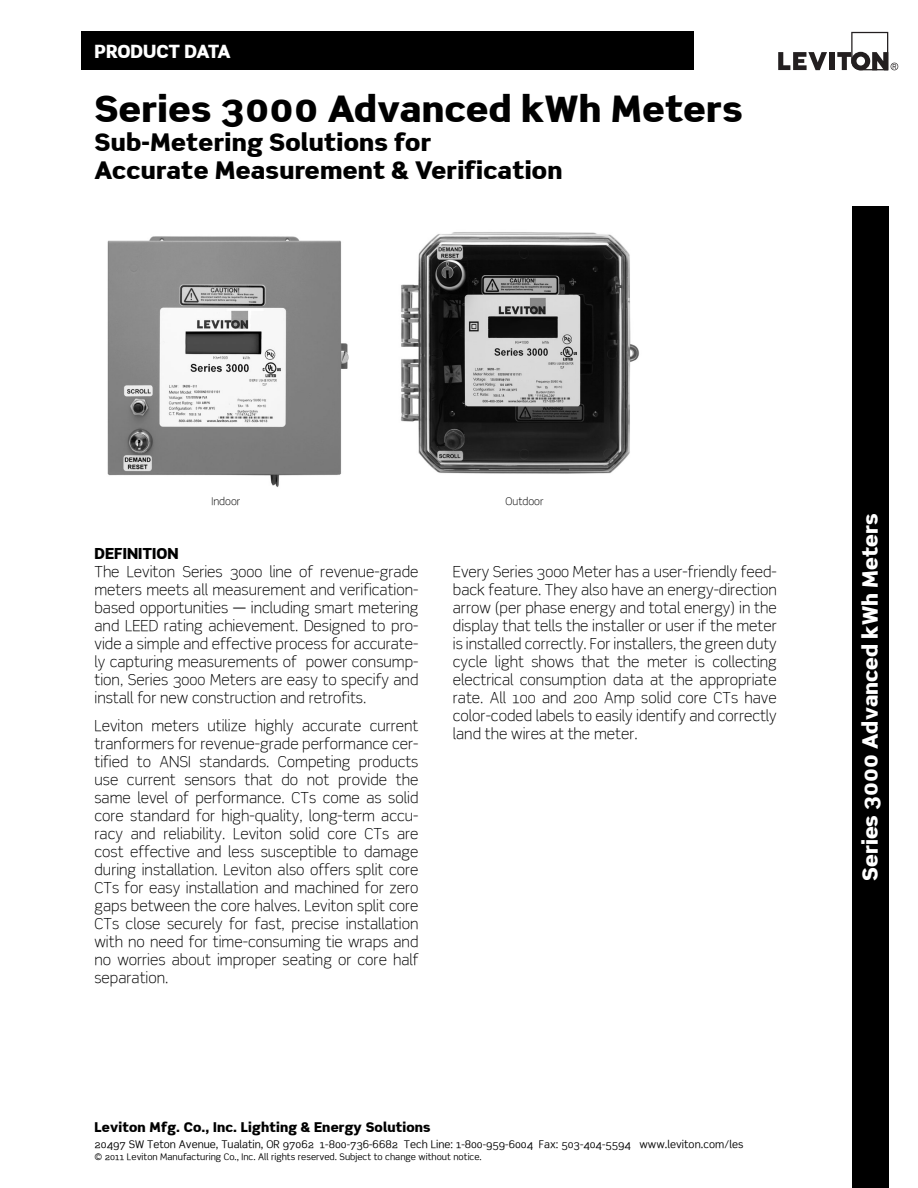
<style>
.page{position:relative;width:918px;height:1188px;background:#fff}
.page>*{position:absolute;margin:0;border:0;box-sizing:border-box;transform-origin:0 0}
.t1{font:900 36px "Scene";letter-spacing:.01em;color:#000}
.t2{font:900 24px/28.5px "Scene";letter-spacing:.01em;color:#000}
.t3{font:900 21px "Scene";color:#fff}
.t4{font:900 18px "Scene";letter-spacing:-.02em;color:#fff}
.t5{font:300 15px/18px "Scene";color:#000;text-align:justify}
.t6{font:900 15px "Scene";color:#000}
.t7{font:900 13.35px "Scene";letter-spacing:.01em;color:#000}
.t8{font:10.5px "Scene";color:#000}
.t9{font:300 10.5px "Scene";color:#000}
.t10{font:9px "Scene";color:#000}
</style>
<div class="page">
<svg style="left:778px;top:52px;width:49px;height:18px"></svg>
<div style="left:829px;top:52px;width:5px;height:18px;background:#231f20"></div>
<svg style="left:837px;top:32px;width:61px;height:38px"></svg>
<div style="left:81px;top:32px;width:613px;height:38px;background:#000"></div>
<div style="left:852px;top:207px;width:36px;height:981px;background:#000"></div>
<img style="left:401px;top:232px;width:238px;height:242px">
<img style="left:107px;top:236px;width:242px;height:251px">
<p class="t4" style="left:94px;top:40px;width:138px">product data</p>
<h1 class="t1" style="left:94px;top:86px;width:650px">Series 3000 Advanced kWh Meters</h1>
<h2 class="t2" style="left:94px;top:127px;width:469px">Sub-Metering Solutions for<br>Accurate Measurement &amp; Verification</h2>
<p class="t9" style="left:212px;top:495px;width:30px">Indoor</p>
<p class="t9" style="left:506px;top:495px;width:40px">Outdoor</p>
<p class="t6" style="left:94px;top:544px;width:86px">Definition</p>
<p class="t5" style="left:94px;top:563px;width:326px">The Leviton Series 3000 line of revenue-grade meters meets all measurement and verification&shy;based opportunities — including smart metering and LEED rating achievement. Designed to pro&shy;vide a simple and effective process for accurate&shy;ly capturing measurements of power consump&shy;tion, Series 3000 Meters are easy to specify and install for new construction and retrofits.</p>
<p class="t5" style="left:94px;top:717px;width:326px">Leviton meters utilize highly accurate current tranformers for revenue-grade performance cer&shy;tified to ANSI standards. Competing products use current sensors that do not provide the same level of performance. CTs come as solid core standard for high-quality, long-term accu&shy;racy and reliability. Leviton solid core CTs are cost effective and less susceptible to damage during installation. Leviton also offers split core CTs for easy installation and machined for zero gaps between the core halves. Leviton split core CTs close securely for fast, precise installation with no need for time-consuming tie wraps and no worries about improper seating or core half separation.</p>
<p class="t5" style="left:453px;top:563px;width:326px">Every Series 3000 Meter has a user-friendly feed&shy;back feature. They also have an energy-direction arrow (per phase energy and total energy) in the display that tells the installer or user if the meter is installed correctly. For installers, the green duty cycle light shows that the meter is collecting electrical consumption data at the appropriate rate. All 100 and 200 Amp solid core CTs have color-coded labels to easily identify and correctly land the wires at the meter.</p>
<p class="t7" style="left:94px;top:1118px;width:338px">Leviton Mfg. Co., Inc. Lighting &amp; Energy Solutions</p>
<p class="t8" style="left:94px;top:1138px;width:651px">20497 SW Teton Avenue, Tualatin, OR 97062 1-800-736-6682 Tech Line: 1-800-959-6004 Fax: 503-404-5594 www.leviton.com/les</p>
<p class="t10" style="left:94px;top:1151px;width:389px">© 2011 Leviton Manufacturing Co., Inc. All rights reserved. Subject to change without notice.</p>
<h3 class="t3" style="left:857px;top:881px;width:369px;rotate:-90deg">Series 3000 Advanced kWh Meters</h3>
</div>
